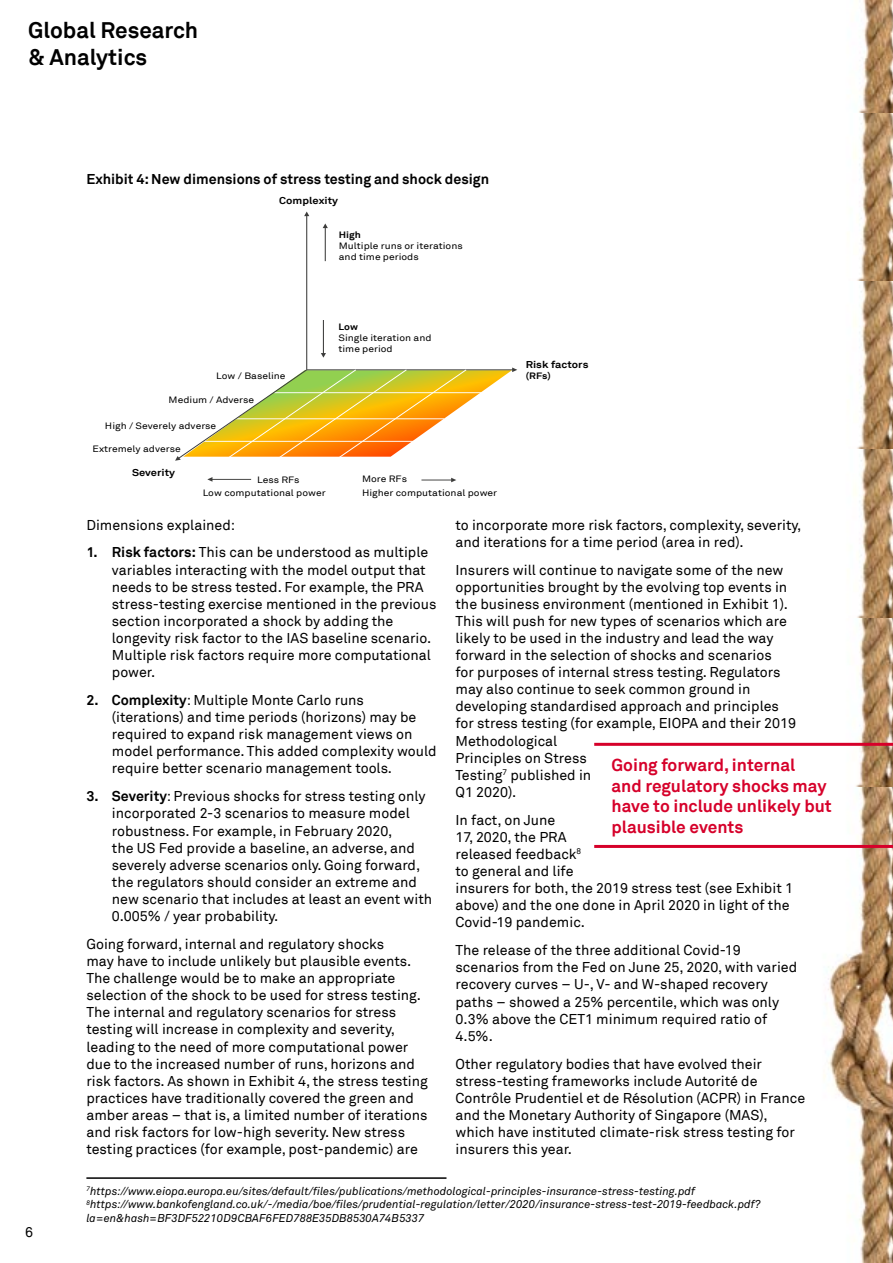
<style>
.page{position:relative;width:893px;height:1263px;background:#fff}
.page>*{position:absolute;margin:0;border:0;box-sizing:border-box;transform-origin:0 0}
.t1{font:700 22.5px/27px "Akkurat Pro";color:#000}
.t2{font:700 17.25px/20.7px "Akkurat Pro";color:#d6002a}
.t3{font:14.25px/17.1px "Akkurat Pro";color:#000}
.t4{font:700 14.25px "Akkurat Pro";color:#000}
.t5{font:italic 11.25px/13.5px "Akkurat";color:#000}
.t6{font:700 9.9px "Akkurat Pro";color:#000;scale:1.12 1}
.t7{font:9.15px/11.1px "Akkurat Pro";color:#000;scale:1.12 1}
.t8{font:700 9.15px "Akkurat Pro";color:#000;scale:1.12 1}
.s1{font-weight:700}
</style>
<div class="page">
<img style="left:741px;top:112px;width:152px;height:1151px">
<img style="left:859px;top:0;width:34px;height:112px">
<hr style="left:86px;top:1177px;width:360px;height:2px;background:#000">
<hr style="left:594px;top:743px;width:299px;height:3px;background:#d6002a">
<hr style="left:594px;top:845px;width:299px;height:3px;background:#d6002a">
<hr style="left:306px;top:215px;width:1px;height:155px;background:#3c3c3b">
<svg style="left:304px;top:212px;width:5px;height:4px"></svg>
<hr style="left:421px;top:480px;width:31px;height:1px;background:#3c3c3b">
<svg style="left:451px;top:478px;width:5px;height:4px"></svg>
<hr style="left:212px;top:479px;width:39px;height:1px;background:#3c3c3b">
<svg style="left:207px;top:477px;width:5px;height:5px"></svg>
<hr style="left:325px;top:227px;width:1px;height:34px;background:#3c3c3b">
<svg style="left:323px;top:223px;width:5px;height:5px"></svg>
<hr style="left:323px;top:320px;width:1px;height:34px;background:#3c3c3b">
<svg style="left:321px;top:353px;width:5px;height:5px"></svg>
<svg style="left:175px;top:367px;width:342px;height:94px"></svg>
<h1 class="t1" style="left:28px;top:17px;width:172px">Global Research &amp; Analytics</h1>
<p class="t4" style="left:86px;top:170px;width:404px">Exhibit 4: New dimensions of stress testing and shock design</p>
<p class="t6" style="left:279px;top:194px;width:54px">Complexity</p>
<p class="t8" style="left:339px;top:229px;width:21px">High</p>
<p class="t7" style="left:339px;top:240px;width:112px">Multiple runs or iterations and time periods</p>
<p class="t7" style="left:216px;top:371px;width:63px">Low / Baseline</p>
<p class="t7" style="left:169px;top:395px;width:78px">Medium / Adverse</p>
<p class="t7" style="left:105px;top:420px;width:101px">High / Severely adverse</p>
<p class="t7" style="left:93px;top:443px;width:80px">Extremely adverse</p>
<p class="t8" style="left:338px;top:321px;width:19px">Low</p>
<p class="t7" style="left:338px;top:333px;width:85px">Single iteration and time period</p>
<p class="t6" style="left:132px;top:466px;width:40px">Severity</p>
<p class="t7" style="left:257px;top:474px;width:39px">Less RFs</p>
<p class="t7" style="left:362px;top:474px;width:42px">More RFs</p>
<p class="t7" style="left:203px;top:487px;width:111px">Low computational power</p>
<p class="t7" style="left:362px;top:487px;width:122px">Higher computational power</p>
<p class="t6" style="left:526px;top:358px;width:57px">Risk factors</p>
<p class="t8" style="left:526px;top:370px;width:24px">(RFs)</p>
<p class="t3" style="left:86px;top:516px;width:150px">Dimensions explained:</p>
<p class="t3" style="left:112px;top:544px;width:326px;text-indent:-25px"><span class="s1">1. Risk factors:</span> This can be understood as multiple variables interacting with the model output that needs to be stress tested. For example, the PRA stress-testing exercise mentioned in the previous section incorporated a shock by adding the longevity risk factor to the IAS baseline scenario.<br>Multiple risk factors require more computational power.</p>
<p class="t3" style="left:112px;top:692px;width:326px;text-indent:-25px"><span class="s1">2. Complexity</span>: Multiple Monte Carlo runs (iterations) and time periods (horizons) may be required to expand risk management views on model performance. This added complexity would require better scenario management tools.</p>
<p class="t3" style="left:112px;top:788px;width:322px;text-indent:-25px"><span class="s1">3. Severity</span>: Previous shocks for stress testing only incorporated 2-3 scenarios to measure model robustness. For example, in February 2020,<br>the US Fed provide a baseline, an adverse, and severely adverse scenarios only. Going forward, the regulators should consider an extreme and new scenario that includes at least an event with 0.005% / year probability.</p>
<p class="t3" style="left:86px;top:936px;width:343px">Going forward, internal and regulatory shocks<br>may have to include unlikely but plausible events.<br>The challenge would be to make an appropriate selection of the shock to be used for stress testing.<br>The internal and regulatory scenarios for stress testing will increase in complexity and severity, leading to the need of more computational power due to the increased number of runs, horizons and risk factors. As shown in Exhibit 4, the stress testing practices have traditionally covered the green and amber areas – that is, a limited number of iterations and risk factors for low-high severity. New stress testing practices (for example, post-pandemic) are</p>
<p class="t3" style="left:455px;top:516px;width:347px">to incorporate more risk factors, complexity, severity, and iterations for a time period (area in red).</p>
<p class="t3" style="left:455px;top:561px;width:342px">Insurers will continue to navigate some of the new opportunities brought by the evolving top events in the business environment (mentioned in Exhibit 1).<br>This will push for new types of scenarios which are likely to be used in the industry and lead the way forward in the selection of shocks and scenarios<br>for purposes of internal stress testing. Regulators may also continue to seek common ground in developing standardised approach and principles for stress testing (for example, EIOPA and their 2019<br>Methodological<br>Principles on Stress<br>Testing<sup>7</sup> published in<br>Q1 2020).</p>
<p class="t3" style="left:455px;top:811px;width:339px">In fact, on June<br>17, 2020, the PRA<br>released feedback<sup>8<br></sup>to general and life<br>insurers for both, the 2019 stress test (see Exhibit 1 above) and the one done in April 2020 in light of the<br>Covid-19 pandemic.</p>
<p class="t3" style="left:455px;top:942px;width:343px">The release of the three additional Covid-19 scenarios from the Fed on June 25, 2020, with varied recovery curves – U-, V- and W-shaped recovery paths – showed a 25% percentile, which was only 0.3% above the CET1 minimum required ratio of 4.5%.</p>
<p class="t3" style="left:455px;top:1055px;width:351px">Other regulatory bodies that have evolved their stress-testing frameworks include Autorité de Contrôle Prudentiel et de Résolution (ACPR) in France and the Monetary Authority of Singapore (MAS), which have instituted climate-risk stress testing for insurers this year.</p>
<p class="t2" style="left:611px;top:754px;width:222px">Going forward, internal<br>and regulatory shocks may have to include unlikely but plausible events</p>
<p class="t3" style="left:25px;top:1224px;width:9px">6</p>
<p class="t5" style="left:86px;top:1184px;width:676px"><sup>7</sup>https://www.eiopa.europa.eu/sites/default/files/publications/methodological-principles-insurance-stress-testing.pdf<br><sup>8</sup>https://www.bankofengland.co.uk/-/media/boe/files/prudential-regulation/letter/2020/insurance-stress-test-2019-feedback.pdf? la=en&amp;hash=BF3DF52210D9CBAF6FED788E35DB8530A74B5337</p>
</div>
